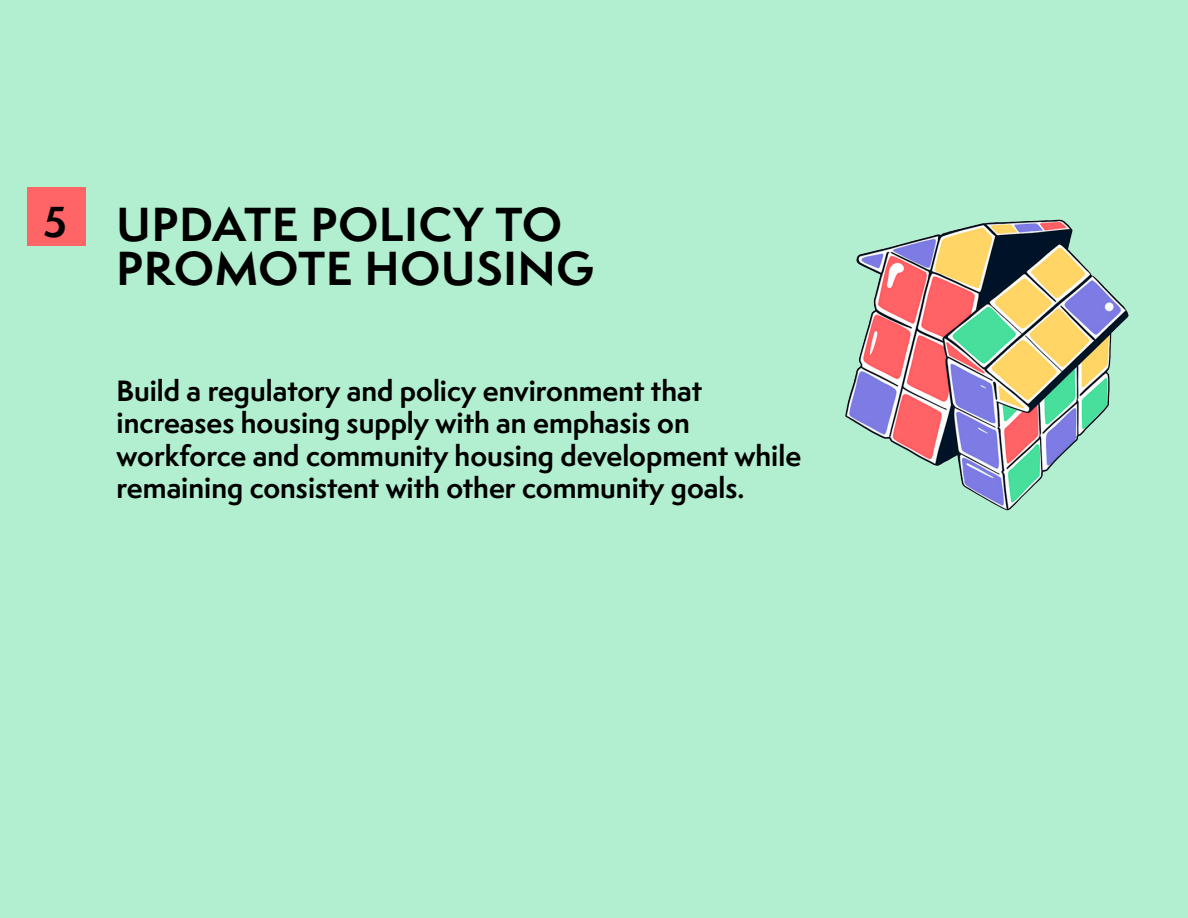
<style>
.page{position:relative;width:1188px;height:918px;background:#b1efd0}
.page>*{position:absolute;margin:0;border:0;box-sizing:border-box;transform-origin:0 0}
.t1{font:700 43.95px/44px "Semplicita Pro";letter-spacing:.02em;color:#000}
.t2{font:700 40.35px "Semplicita Pro";color:#000}
.t3{font:700 27px/32.4px "Semplicita Pro";color:#000}
</style>
<div class="page">
<div style="left:27px;top:187px;width:58px;height:58px;background:#ff6467"></div>
<img style="left:845px;top:219px;width:284px;height:292px">
<p class="t2" style="left:43px;top:191px;width:25px">5</p>
<p class="t1" style="left:117px;top:202px;width:479px">UPDATE POLICY TO<br>PROMOTE HOUSING</p>
<p class="t3" style="left:117px;top:374px;width:686px">Build a regulatory and policy environment that increases housing supply with an emphasis on workforce and community housing development while remaining consistent with other community goals.</p>
</div>
